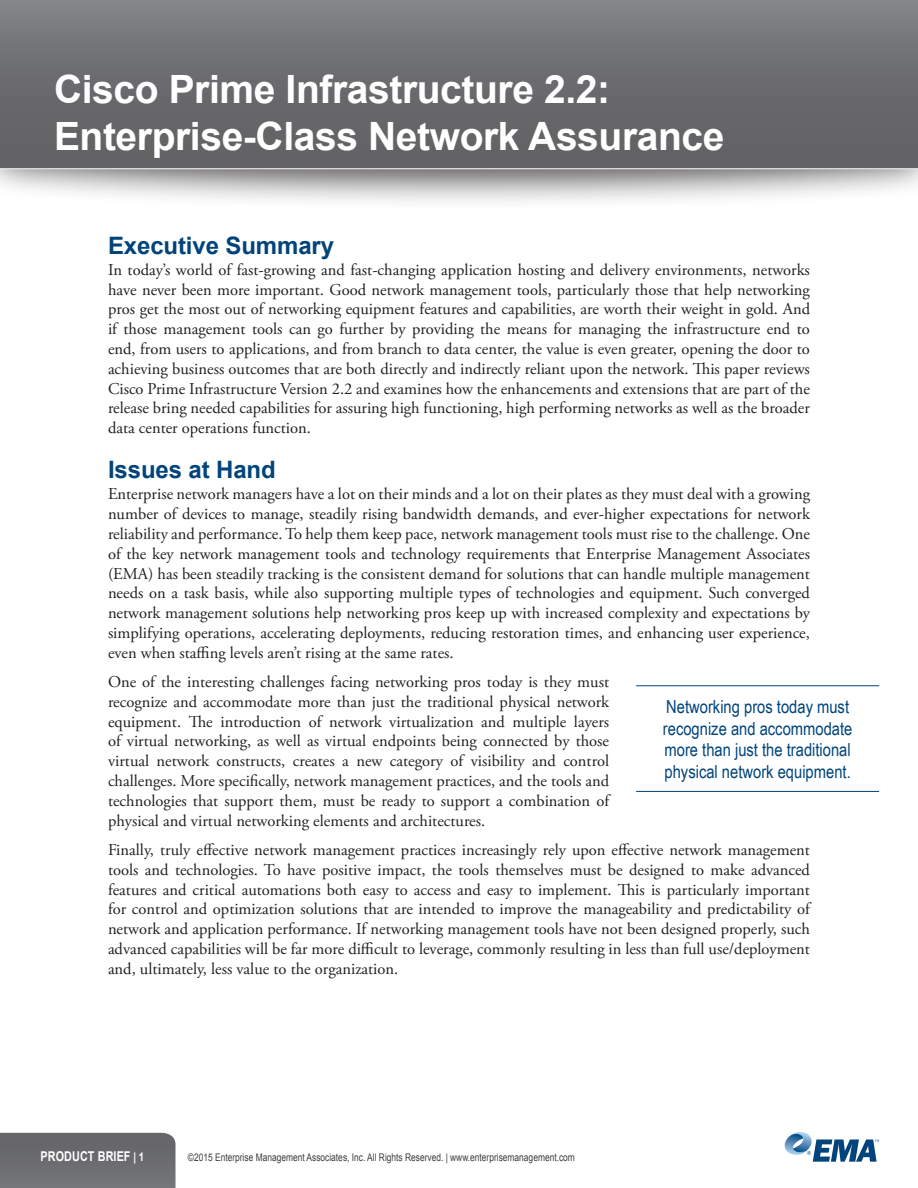
<style>
.page{position:relative;width:918px;height:1188px;background:#fff}
.page>*{position:absolute;margin:0;border:0;box-sizing:border-box;transform-origin:0 0}
.Headline{font:700 39px "Arial";letter-spacing:-.01em;color:#fff}
.Heading_1{font:700 24px "Arial";letter-spacing:-.005em;color:#00447b}
.SIDEBAR{font:18px/21.6px "Arial Narrow";color:#00447b}
.t1{font:16.5px/19.8px "Adobe Garamond Pro";color:#231f20;text-align:justify}
.Page_footer{font:700 13.5px "Arial";letter-spacing:.01em;color:#fff;scale:.8 1}
.Copyright_info{font:10.5px "Arial";color:#3e3e3f;scale:.8 1}
.s1{font-size:12px}
</style>
<div class="page">
<div style="left:0;top:3px;width:918px;height:208px;background:#231f20;opacity:.75"></div>
<svg style="left:0;top:1133px;width:176px;height:55px;background:#6c6d70"></svg>
<svg style="left:0;top:0;width:918px;height:169px;background:#6e6f72"></svg>
<svg style="left:785px;top:1132px;width:94px;height:30px"></svg>
<hr style="left:636px;top:686px;width:243px;height:1px;background:#00447b">
<hr style="left:636px;top:791px;width:243px;height:1px;background:#00447b">
<p class="Headline" style="left:54px;top:64px;width:558px">Cisco Prime Infrastructure 2.2:</p>
<p class="Headline" style="left:54px;top:110px;width:672px">Enterprise-Class Network Assurance</p>
<p class="Heading_1" style="left:108px;top:229px;width:228px">Executive Summary</p>
<p class="t1" style="left:108px;top:260px;width:704px">In today’s world of fast-growing and fast-changing application hosting and delivery environments, networks have never been more important. Good network management tools, particularly those that help networking pros get the most out of networking equipment features and capabilities, are worth their weight in gold. And if those management tools can go further by providing the means for managing the infrastructure end to end, from users to applications, and from branch to data center, the value is even greater, opening the door to achieving business outcomes that are both directly and indirectly reliant upon the network. This paper reviews Cisco Prime Infrastructure Version 2.2 and examines how the enhancements and extensions that are part of the release bring needed capabilities for assuring high functioning, high performing networks as well as the broader data center operations function.</p>
<p class="Heading_1" style="left:108px;top:454px;width:169px">Issues at Hand</p>
<p class="t1" style="left:108px;top:485px;width:704px">Enterprise network managers have a lot on their minds and a lot on their plates as they must deal with a growing number of devices to manage, steadily rising bandwidth demands, and ever-higher expectations for network reliability and performance. To help them keep pace, network management tools must rise to the challenge. One of the key network management tools and technology requirements that Enterprise Management Associates (EMA) has been steadily tracking is the consistent demand for solutions that can handle multiple management needs on a task basis, while also supporting multiple types of technologies and equipment. Such converged network management solutions help networking pros keep up with increased complexity and expectations by simplifying operations, accelerating deployments, reducing restoration times, and enhancing user experience, even when staffing levels aren’t rising at the same rates.</p>
<p class="t1" style="left:108px;top:673px;width:503px">One of the interesting challenges facing networking pros today is they must recognize and accommodate more than just the traditional physical network equipment. The introduction of network virtualization and multiple layers of virtual networking, as well as virtual endpoints being connected by those virtual network constructs, creates a new category of visibility and control challenges. More specifically, network management practices, and the tools and technologies that support them, must be ready to support a combination of physical and virtual networking elements and architectures.</p>
<p class="t1" style="left:108px;top:840px;width:704px">Finally, truly effective network management practices increasingly rely upon effective network management tools and technologies. To have positive impact, the tools themselves must be designed to make advanced features and critical automations both easy to access and easy to implement. This is particularly important for control and optimization solutions that are intended to improve the manageability and predictability of network and application performance. If networking management tools have not been designed properly, such advanced capabilities will be far more difficult to leverage, commonly resulting in less than full use/deployment and, ultimately, less value to the organization.</p>
<p class="SIDEBAR" style="left:663px;top:695px;width:191px">Networking pros today must recognize and accommodate more than just the traditional physical network equipment.</p>
<p class="Page_footer" style="left:40px;top:1147px;width:131px">PRODUCT BRIEF <span class="s1">| 1</span></p>
<p class="Copyright_info" style="left:188px;top:1150px;width:485px">©2015 Enterprise Management Associates, Inc. All Rights Reserved. | www.enterprisemanagement.com</p>
</div>
